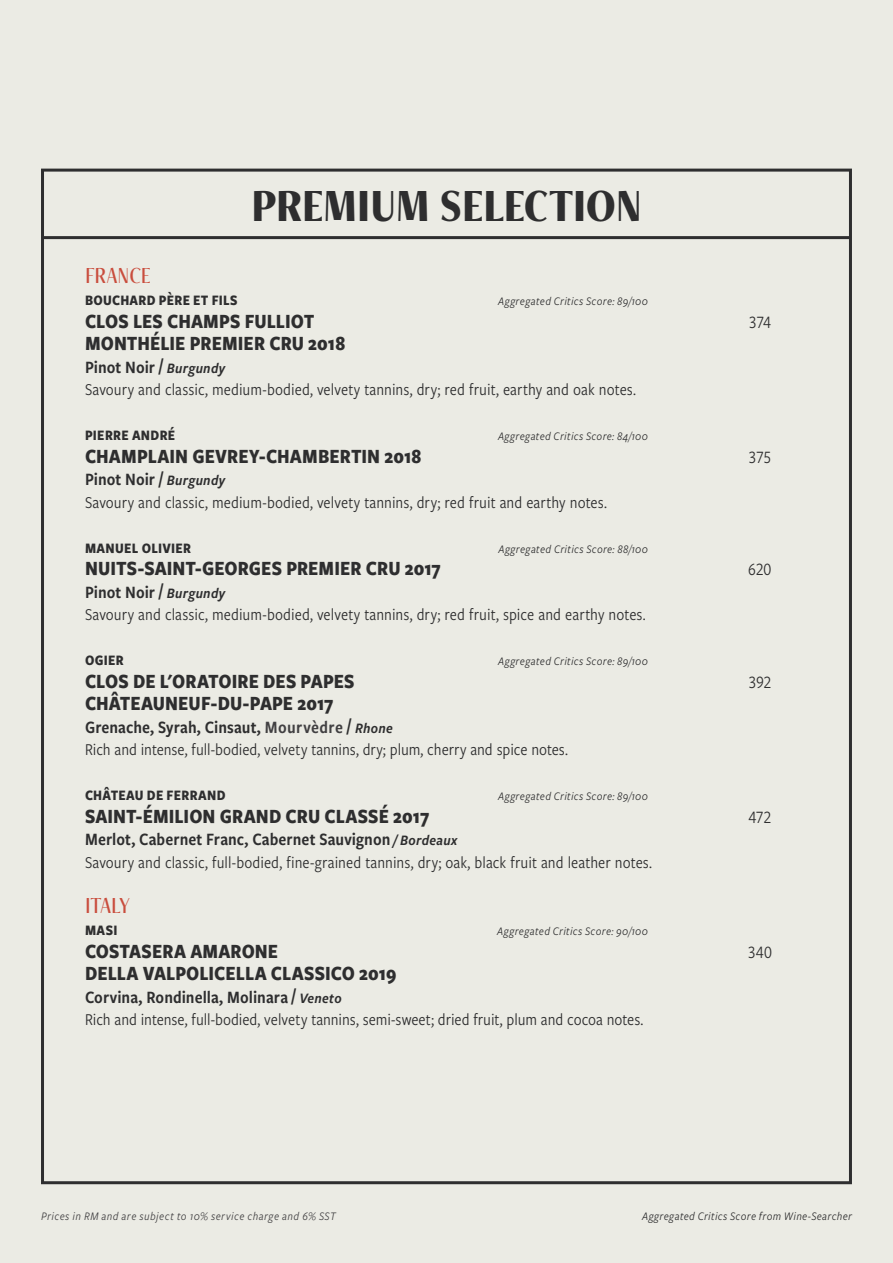
<style>
.page{position:relative;width:893px;height:1263px;background:#ebebe4}
.page>*{position:absolute;margin:0;border:0;box-sizing:border-box;transform-origin:0 0}
.t1{font:700 48px "Freight Neo Cnd Pro";letter-spacing:-.01em;color:#2e2e2f}
.t2{font:24px "Freight Neo Cnd Pro";letter-spacing:-.01em;color:#c94d3d}
.t3{font:700 21px/22.5px "Freight Sans Cnd Pro";letter-spacing:.005em;color:#2e2e2f}
.t4{font:18px "Freight Sans Cnd Pro Semi";letter-spacing:.005em;color:#2e2e2f}
.t5{font:18px "Freight Sans Cnd Pro";letter-spacing:-.015em;color:#2e2e2f}
.t6{font:17.25px "Freight Sans Cnd Pro";color:#2e2e2f}
.t7{font:700 15px "Freight Sans Cnd Pro";letter-spacing:.02em;color:#2e2e2f}
.t8{font:italic 12px "Freight Sans Cnd Pro";letter-spacing:.025em;color:#2e2e2f}
.t9{font:italic 12px "Freight Sans Cnd Pro";letter-spacing:.035em;color:#414042}
.s1{font-style:italic;font-size:15px}
.s2{color:#414042}
</style>
<div class="page">
<hr style="left:43px;top:236px;width:807px;height:3px;background:#2e2e2f">
<h1 class="t1" style="left:251px;top:177px;width:392px">PREMIUM SELECTION</h1>
<h2 class="t2" style="left:85px;top:260px;width:68px">FRANCE</h2>
<p class="t7" style="left:85px;top:290px;width:154px">BOUCHARD PÈRE ET FILS</p>
<p class="t3" style="left:85px;top:309px;width:262px">CLOS LES CHAMPS FULLIOT<br>MONTHÉLIE PREMIER CRU 2018</p>
<p class="t4" style="left:85px;top:354px;width:142px">Pinot Noir / <span class="s1">Burgundy</span></p>
<p class="t6" style="left:85px;top:378px;width:553px">Savoury and classic, medium-bodied, velvety tannins, dry; red fruit, earthy and oak notes.</p>
<p class="t7" style="left:85px;top:425px;width:92px">PIERRE ANDRÉ</p>
<p class="t3" style="left:85px;top:444px;width:338px">CHAMPLAIN GEVREY-CHAMBERTIN 2018</p>
<p class="t4" style="left:85px;top:467px;width:142px">Pinot Noir / <span class="s1">Burgundy</span></p>
<p class="t6" style="left:85px;top:490px;width:523px">Savoury and classic, medium-bodied, velvety tannins, dry; red fruit and earthy notes.</p>
<p class="t7" style="left:85px;top:537px;width:108px">MANUEL OLIVIER</p>
<p class="t3" style="left:85px;top:556px;width:357px">NUITS-SAINT-GEORGES PREMIER CRU 2017</p>
<p class="t4" style="left:85px;top:579px;width:142px">Pinot Noir / <span class="s1">Burgundy</span></p>
<p class="t6" style="left:85px;top:603px;width:562px">Savoury and classic, medium-bodied, velvety tannins, dry; red fruit, spice and earthy notes.</p>
<p class="t7" style="left:85px;top:650px;width:40px">OGIER</p>
<p class="t3" style="left:85px;top:669px;width:271px">CLOS DE L'ORATOIRE DES PAPES<br>CHÂTEAUNEUF-DU-PAPE 2017</p>
<p class="t4" style="left:85px;top:714px;width:309px">Grenache, Syrah, Cinsaut, <span class="s2">Mourvèdre</span> / <span class="s1">Rhone</span></p>
<p class="t6" style="left:85px;top:738px;width:484px">Rich and intense, full-bodied, velvety tannins, dry; plum, cherry and spice notes.</p>
<p class="t7" style="left:85px;top:785px;width:142px">CHÂTEAU DE FERRAND</p>
<p class="t3" style="left:85px;top:804px;width:346px">SAINT-ÉMILION GRAND CRU CLASSÉ 2017</p>
<p class="t4" style="left:85px;top:827px;width:374px">Merlot, Cabernet Franc, Cabernet Sauvignon <span class="s1">/ Bordeaux</span></p>
<p class="t6" style="left:85px;top:850px;width:569px">Savoury and classic, full-bodied, fine-grained tannins, dry; oak, black fruit and leather notes.</p>
<h2 class="t2" style="left:85px;top:890px;width:47px">ITALY</h2>
<p class="t7" style="left:85px;top:920px;width:34px">MASI</p>
<p class="t3" style="left:85px;top:939px;width:313px">COSTASERA AMARONE<br>DELLA VALPOLICELLA CLASSICO 2019</p>
<p class="t4" style="left:85px;top:984px;width:258px">Corvina, Rondinella, Molinara / <span class="s1">Veneto</span></p>
<p class="t6" style="left:85px;top:1008px;width:560px">Rich and intense, full-bodied, velvety tannins, semi-sweet; dried fruit, plum and cocoa notes.</p>
<p class="t8" style="left:498px;top:293px;width:151px">Aggregated Critics Score: 89/100</p>
<p class="t8" style="left:498px;top:428px;width:151px">Aggregated Critics Score: 84/100</p>
<p class="t8" style="left:498px;top:541px;width:151px">Aggregated Critics Score: 88/100</p>
<p class="t8" style="left:498px;top:653px;width:151px">Aggregated Critics Score: 89/100</p>
<p class="t8" style="left:498px;top:788px;width:151px">Aggregated Critics Score: 89/100</p>
<p class="t8" style="left:497px;top:923px;width:152px">Aggregated Critics Score: 90/100</p>
<p class="t5" style="left:749px;top:310px;width:24px">374</p>
<p class="t5" style="left:748px;top:445px;width:24px">375</p>
<p class="t5" style="left:748px;top:557px;width:25px">620</p>
<p class="t5" style="left:748px;top:670px;width:24px">392</p>
<p class="t5" style="left:748px;top:805px;width:25px">472</p>
<p class="t5" style="left:748px;top:940px;width:26px">340</p>
<p class="t9" style="left:41px;top:1209px;width:296px">Prices in RM and are subject to 10% service charge and 6% SST</p>
<p class="t8" style="left:642px;top:1209px;width:211px">Aggregated Critics Score from Wine-Searcher</p>
</div>
